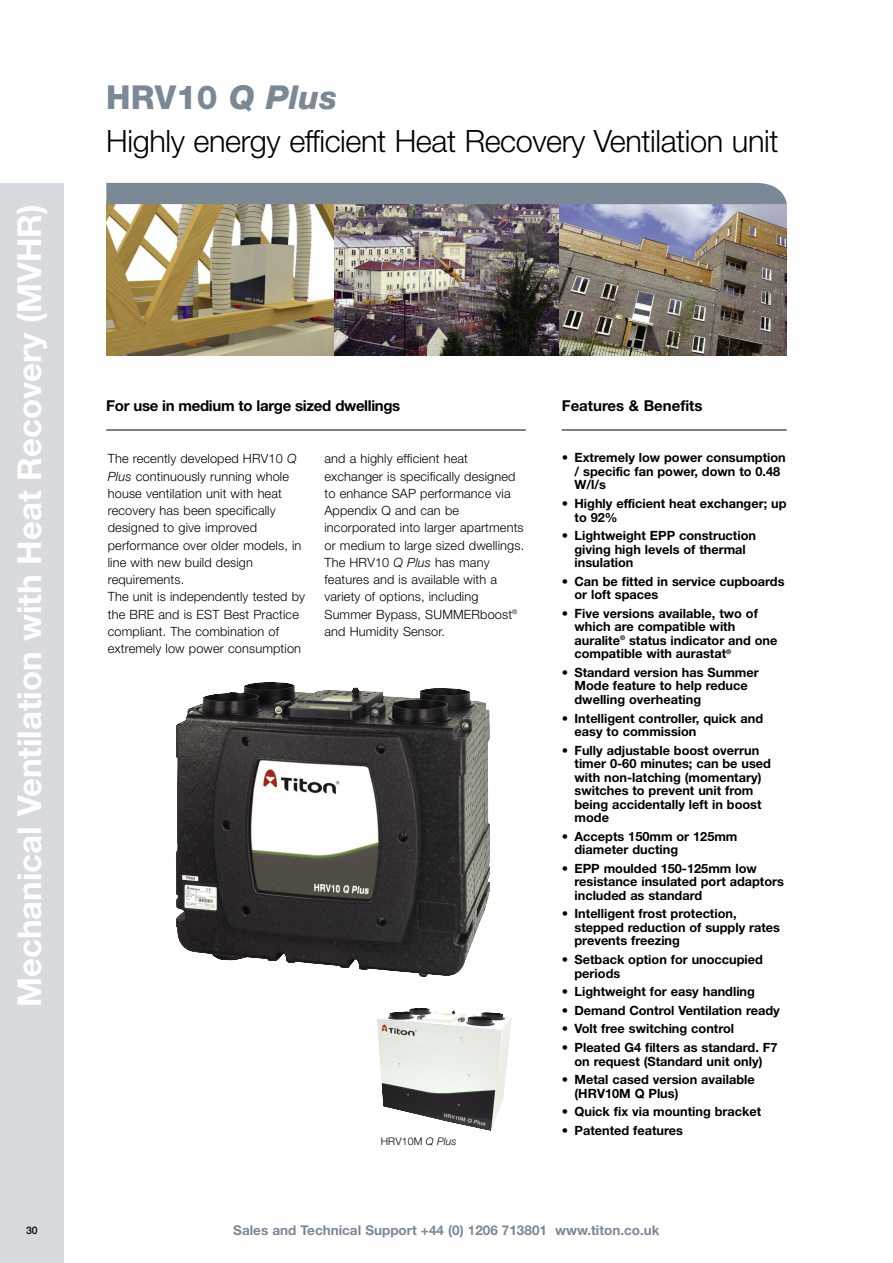
<style>
.page{position:relative;width:893px;height:1263px;background:#fff}
.page>*{position:absolute;margin:0;border:0;box-sizing:border-box;transform-origin:0 0}
.t1{font:700 33px "Helvetica Neue LT";color:#fff}
.t2{font:800 33px "Helvetica Neue LT";color:#7b8895}
.t3{font:300 30.75px "Helvetica Neue LT";letter-spacing:-.015em;color:#000}
.t4{font:700 15px "Helvetica Neue LT";letter-spacing:-.02em;color:#000}
.t5{font:700 15px "Helvetica Neue LT";color:#000}
.t6{font:700 13.5px "Helvetica Neue LT";color:#7b8895}
.t7{font:700 12.75px/13.5px "Helvetica Neue LT";color:#000}
.t8{font:300 12.75px/17.2px "Helvetica Neue LT";letter-spacing:.01em;color:#000}
.t9{font:300 10.5px "Helvetica Neue LT";letter-spacing:.01em;color:#000}
.t10{font:500 10.5px "Helvetica Neue LT";color:#000}
.s1{font-style:italic}
</style>
<div class="page">
<img style="left:333px;top:204px;width:227px;height:152px">
<img style="left:560px;top:204px;width:227px;height:152px">
<hr style="left:106px;top:430px;width:420px;height:1px;background:#000">
<img style="left:176px;top:682px;width:314px;height:295px">
<svg style="left:106px;top:204px;width:227px;height:152px;background:#ab9c77"></svg>
<div style="left:106px;top:183px;width:681px;height:21px;background:#7b8895"></div>
<hr style="left:562px;top:430px;width:225px;height:1px;background:#000">
<div style="left:0;top:183px;width:64px;height:1080px;background:#d7dbdf"></div>
<img style="left:377px;top:1007px;width:135px;height:124px">
<h1 class="t1" style="left:17px;top:1007px;width:804px;rotate:-90deg">Mechanical Ventilation with Heat Recovery (MVHR)</h1>
<h1 class="t2" style="left:106px;top:85px;width:232px">HRV10 <span class="s1">Q Plus</span></h1>
<h2 class="t3" style="left:106px;top:130px;width:674px">Highly energy efficient Heat Recovery Ventilation unit</h2>
<p class="t4" style="left:106px;top:400px;width:296px">For use in medium to large sized dwellings</p>
<p class="t5" style="left:562px;top:400px;width:142px">Features &amp; Benefits</p>
<p class="t7" style="left:574px;top:452px;width:213px;text-indent:-13px">• Extremely low power consumption / specific fan power, down to 0.48<br>W/l/s</p>
<p class="t7" style="left:574px;top:498px;width:213px;text-indent:-13px">• Highly efficient heat exchanger; up to 92%</p>
<p class="t7" style="left:574px;top:530px;width:183px;text-indent:-13px">• Lightweight EPP construction giving high levels of thermal insulation</p>
<p class="t7" style="left:574px;top:575px;width:211px;text-indent:-13px">• Can be fitted in service cupboards or loft spaces</p>
<p class="t7" style="left:574px;top:608px;width:204px;text-indent:-13px">• Five versions available, two of which are compatible with auralite<sup>®</sup> status indicator and one compatible with aurastat<sup>®</sup></p>
<p class="t7" style="left:574px;top:667px;width:186px;text-indent:-13px">• Standard version has Summer<br>Mode feature to help reduce dwelling overheating</p>
<p class="t7" style="left:574px;top:712px;width:190px;text-indent:-13px">• Intelligent controller, quick and easy to commission</p>
<p class="t7" style="left:574px;top:744px;width:198px;text-indent:-13px">• Fully adjustable boost overrun timer 0-60 minutes; can be used with non-latching (momentary) switches to prevent unit from being accidentally left in boost mode</p>
<p class="t7" style="left:574px;top:831px;width:164px;text-indent:-13px">• Accepts 150mm or 125mm diameter ducting</p>
<p class="t7" style="left:574px;top:863px;width:211px;text-indent:-13px">• EPP moulded 150-125mm low resistance insulated port adaptors included as standard</p>
<p class="t7" style="left:574px;top:908px;width:207px;text-indent:-13px">• Intelligent frost protection, stepped reduction of supply rates prevents freezing</p>
<p class="t7" style="left:574px;top:954px;width:190px;text-indent:-13px">• Setback option for unoccupied periods</p>
<p class="t7" style="left:562px;top:986px;width:195px">• Lightweight for easy handling</p>
<p class="t7" style="left:562px;top:1005px;width:219px">• Demand Control Ventilation ready</p>
<p class="t7" style="left:562px;top:1023px;width:174px">• Volt free switching control</p>
<p class="t7" style="left:562px;top:1042px;width:217px;text-align:center">• Pleated G4 filters as standard. F7 on request (Standard unit only)</p>
<p class="t7" style="left:574px;top:1074px;width:182px;text-indent:-13px">• Metal cased version available (HRV10M Q Plus)</p>
<p class="t7" style="left:562px;top:1106px;width:201px">• Quick fix via mounting bracket</p>
<p class="t7" style="left:562px;top:1125px;width:123px">• Patented features</p>
<p class="t8" style="left:108px;top:451px;width:199px">The recently developed HRV10 <span class="s1">Q<br>Plus</span> continuously running whole house ventilation unit with heat recovery has been specifically designed to give improved performance over older models, in line with new build design requirements.<br>The unit is independently tested by the BRE and is EST Best Practice compliant. The combination of extremely low power consumption</p>
<p class="t8" style="left:324px;top:451px;width:201px">and a highly efficient heat exchanger is specifically designed to enhance SAP performance via<br>Appendix Q and can be incorporated into larger apartments or medium to large sized dwellings.<br>The HRV10 <span class="s1">Q Plus</span> has many features and is available with a variety of options, including<br>Summer Bypass, SUMMERboost<sup>® </sup>and Humidity Sensor.</p>
<p class="t9" style="left:381px;top:1137px;width:77px">HRV10M <span class="s1">Q Plus</span></p>
<p class="t10" style="left:26px;top:1226px;width:13px">30</p>
<p class="t6" style="left:233px;top:1225px;width:428px">Sales and Technical Support +44 (0) 1206 713801 www.titon.co.uk</p>
</div>
